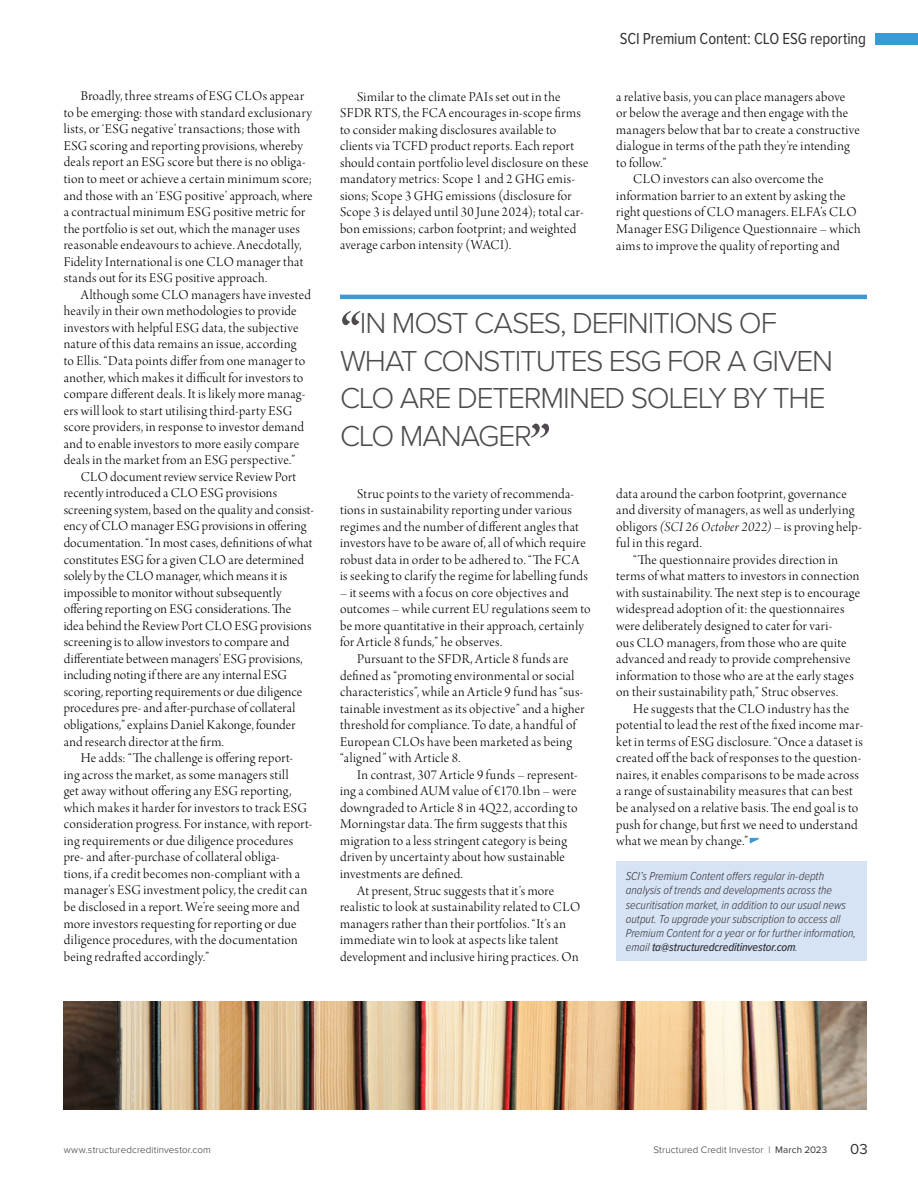
<style>
.page{position:relative;width:918px;height:1188px;background:#fff}
.page>*{position:absolute;margin:0;border:0;box-sizing:border-box;transform-origin:0 0}
.t1{font:300 30px/37.5px "Proxima Nova";letter-spacing:-.04em;color:#4f4a4f}
.t2{font:16.5px "Proxima Nova Cond";letter-spacing:-.01em;color:#323035}
.t3{font:15px "Proxima Nova";color:#323035}
.t4{font:14.25px/16.5px "Arno Pro Light Display";letter-spacing:.02em;color:#000}
.t5{font:14.25px "Arno Pro Light Display";letter-spacing:.04em;color:#000}
.t6{font:italic 300 12px/14.2px "Proxima Nova Cond";color:#323035}
.t7{font:300 9.75px "Proxima Nova";letter-spacing:.015em;color:#323035}
.s1{font-family:"Arno Pro Bold Display";font-weight:400;font-size:60px}
.s2{font-family:"Arno Pro Light Italic Display"}
.s3{font-weight:500}
.s4{font-weight:400}
</style>
<div class="page">
<svg style="left:750px;top:838px;width:9px;height:6px"></svg>
<div style="left:616px;top:861px;width:251px;height:99px;background:#d6e3f4"></div>
<hr style="left:340px;top:295px;width:527px;height:4px;background:#3b99d4">
<img style="left:64px;top:1002px;width:803px;height:107px">
<div style="left:875px;top:33px;width:43px;height:11px;background:#3b99d4"></div>
<p class="t4" style="left:64px;top:89px;width:250px;text-indent:17px">Broadly, three streams of ESG CLOs appear to be emerging: those with standard exclusionary lists, or ‘ESG negative’ transactions; those with ESG scoring and reporting provisions, whereby deals report an ESG score but there is no obliga&shy;tion to meet or achieve a certain minimum score; and those with an ‘ESG positive’ approach, where a contractual minimum ESG positive metric for the portfolio is set out, which the manager uses reasonable endeavours to achieve. Anecdotally, Fidelity International is one CLO manager that stands out for its ESG positive approach.</p>
<p class="t4" style="left:64px;top:287px;width:249px;text-indent:17px">Although some CLO managers have invested heavily in their own methodologies to provide investors with helpful ESG data, the subjective nature of this data remains an issue, according<br>to Ellis. “Data points differ from one manager to another, which makes it difficult for investors to compare different deals. It is likely more manag&shy;ers will look to start utilising third-party ESG score providers, in response to investor demand and to enable investors to more easily compare deals in the market from an ESG perspective.”</p>
<p class="t4" style="left:64px;top:469px;width:252px;text-indent:17px">CLO document review service Review Port recently introduced a CLO ESG provisions screening system, based on the quality and consist&shy;ency of CLO manager ESG provisions in offering documentation. “In most cases, definitions of what constitutes ESG for a given CLO are determined solely by the CLO manager, which means it is impossible to monitor without subsequently offering reporting on ESG considerations. The idea behind the Review Port CLO ESG provisions screening is to allow investors to compare and differentiate between managers’ ESG provisions, including noting if there are any internal ESG scoring, reporting requirements or due diligence procedures pre- and after-purchase of collateral obligations,” explains Daniel Kakonge, founder and research director at the firm.</p>
<p class="t4" style="left:64px;top:751px;width:250px;text-indent:17px">He adds: “The challenge is offering report&shy;ing across the market, as some managers still<br>get away without offering any ESG reporting, which makes it harder for investors to track ESG consideration progress. For instance, with report&shy;ing requirements or due diligence procedures pre- and after-purchase of collateral obliga-<br>tions, if a credit becomes non-compliant with a manager’s ESG investment policy, the credit can be disclosed in a report. We’re seeing more and more investors requesting for reporting or due diligence procedures, with the documentation being redrafted accordingly.”</p>
<p class="t4" style="left:340px;top:89px;width:250px;text-indent:17px">Similar to the climate PAIs set out in the SFDR RTS, the FCA encourages in-scope firms to consider making disclosures available to clients via TCFD product reports. Each report should contain portfolio level disclosure on these mandatory metrics: Scope 1 and 2 GHG emis&shy;sions; Scope 3 GHG emissions (disclosure for Scope 3 is delayed until 30 June 2024); total car&shy;bon emissions; carbon footprint; and weighted average carbon intensity (WACI).</p>
<p class="t2" style="left:620px;top:27px;width:248px">SCI Premium Content: CLO ESG reporting</p>
<p class="t4" style="left:616px;top:89px;width:231px">a relative basis, you can place managers above</p>
<p class="t4" style="left:616px;top:106px;width:233px">or below the average and then engage with the</p>
<p class="t4" style="left:616px;top:122px;width:245px">managers below that bar to create a constructive</p>
<p class="t4" style="left:616px;top:139px;width:235px">dialogue in terms of the path they’re intending</p>
<p class="t4" style="left:616px;top:155px;width:52px">to follow.”</p>
<p class="t4" style="left:633px;top:172px;width:192px">CLO investors can also overcome the</p>
<p class="t4" style="left:616px;top:188px;width:231px">information barrier to an extent by asking the</p>
<p class="t4" style="left:616px;top:205px;width:242px">right questions of CLO managers. ELFA’s CLO</p>
<p class="t4" style="left:616px;top:222px;width:246px">Manager ESG Diligence Questionnaire – which</p>
<p class="t4" style="left:616px;top:238px;width:225px">aims to improve the quality of reporting and</p>
<h1 class="t1" style="left:340px;top:303px;width:495px"><span class="s1">“</span>IN MOST CASES, DEFINITIONS OF<br>WHAT CONSTITUTES ESG FOR A GIVEN<br>CLO ARE DETERMINED SOLELY BY THE<br>CLO MANAGER<span class="s1">”</span></h1>
<p class="t4" style="left:340px;top:486px;width:249px;text-indent:17px">Struc points to the variety of recommenda&shy;tions in sustainability reporting under various regimes and the number of different angles that investors have to be aware of, all of which require robust data in order to be adhered to. “The FCA is seeking to clarify the regime for labelling funds</p>
<p class="t4" style="left:340px;top:585px;width:230px">– it seems with a focus on core objectives and</p>
<p class="t4" style="left:340px;top:602px;width:252px">outcomes – while current EU regulations seem to</p>
<p class="t4" style="left:340px;top:618px;width:246px">be more quantitative in their approach, certainly</p>
<p class="t4" style="left:340px;top:635px;width:164px">for Article 8 funds,” he observes.</p>
<p class="t4" style="left:357px;top:651px;width:213px">Pursuant to the SFDR, Article 8 funds are</p>
<p class="t4" style="left:340px;top:668px;width:236px">defined as “promoting environmental or social</p>
<p class="t4" style="left:340px;top:685px;width:245px">characteristics”, while an Article 9 fund has “sus-</p>
<p class="t4" style="left:340px;top:701px;width:246px">tainable investment as its objective” and a higher</p>
<p class="t4" style="left:340px;top:718px;width:237px">threshold for compliance. To date, a handful of</p>
<p class="t4" style="left:340px;top:734px;width:234px">European CLOs have been marketed as being</p>
<p class="t5" style="left:340px;top:750px;width:122px">“aligned” with Article 8.</p>
<p class="t4" style="left:357px;top:767px;width:222px">In contrast, 307 Article 9 funds – represent-</p>
<p class="t4" style="left:340px;top:784px;width:238px">ing a combined AUM value of €170.1bn – were</p>
<p class="t4" style="left:340px;top:800px;width:239px">downgraded to Article 8 in 4Q22, according to</p>
<p class="t4" style="left:340px;top:817px;width:229px">Morningstar data. The firm suggests that this</p>
<p class="t4" style="left:340px;top:833px;width:228px">migration to a less stringent category is being</p>
<p class="t4" style="left:340px;top:850px;width:226px">driven by uncertainty about how sustainable</p>
<p class="t4" style="left:340px;top:867px;width:124px">investments are defined.</p>
<p class="t4" style="left:357px;top:883px;width:199px">At present, Struc suggests that it’s more</p>
<p class="t4" style="left:340px;top:900px;width:242px">realistic to look at sustainability related to CLO</p>
<p class="t4" style="left:340px;top:916px;width:227px">managers rather than their portfolios. “It’s an</p>
<p class="t4" style="left:340px;top:933px;width:220px">immediate win to look at aspects like talent</p>
<p class="t4" style="left:340px;top:949px;width:240px">development and inclusive hiring practices. On</p>
<p class="t4" style="left:616px;top:486px;width:232px">data around the carbon footprint, governance</p>
<p class="t4" style="left:616px;top:503px;width:240px">and diversity of managers, as well as underlying</p>
<p class="t4" style="left:616px;top:519px;width:247px">obligors <span class="s2">(SCI 26 October 2022)</span> – is proving help-</p>
<p class="t5" style="left:616px;top:535px;width:87px">ful in this regard.</p>
<p class="t4" style="left:633px;top:552px;width:206px">“The questionnaire provides direction in</p>
<p class="t4" style="left:616px;top:569px;width:245px">terms of what matters to investors in connection</p>
<p class="t4" style="left:616px;top:585px;width:245px">with sustainability. The next step is to encourage</p>
<p class="t4" style="left:616px;top:602px;width:230px">widespread adoption of it: the questionnaires</p>
<p class="t4" style="left:616px;top:619px;width:218px">were deliberately designed to cater for vari-</p>
<p class="t4" style="left:616px;top:635px;width:232px">ous CLO managers, from those who are quite</p>
<p class="t4" style="left:616px;top:652px;width:236px">advanced and ready to provide comprehensive</p>
<p class="t4" style="left:616px;top:668px;width:239px">information to those who are at the early stages</p>
<p class="t4" style="left:616px;top:685px;width:223px">on their sustainability path,” Struc observes.</p>
<p class="t4" style="left:633px;top:701px;width:218px">He suggests that the CLO industry has the</p>
<p class="t4" style="left:616px;top:718px;width:249px">potential to lead the rest of the fixed income mar-</p>
<p class="t4" style="left:616px;top:734px;width:248px">ket in terms of ESG disclosure. “Once a dataset is</p>
<p class="t4" style="left:616px;top:751px;width:247px">created off the back of responses to the question-</p>
<p class="t4" style="left:616px;top:767px;width:244px">naires, it enables comparisons to be made across</p>
<p class="t4" style="left:616px;top:784px;width:238px">a range of sustainability measures that can best</p>
<p class="t4" style="left:616px;top:801px;width:244px">be analysed on a relative basis. The end goal is to</p>
<p class="t4" style="left:616px;top:817px;width:243px">push for change, but first we need to understand</p>
<p class="t4" style="left:616px;top:834px;width:134px">what we mean by change.”</p>
<p class="t6" style="left:626px;top:868px;width:232px">SCI’s Premium Content offers regular in-depth analysis of trends and developments across the securitisation market, in addition to our usual news output. To upgrade your subscription to access all Premium Content for a year or for further information, email <span class="s3">ta@structuredcreditinvestor.com</span>.</p>
<p class="t7" style="left:64px;top:1143px;width:149px">www.structuredcreditinvestor.com</p>
<p class="t7" style="left:654px;top:1143px;width:175px">Structured Credit Investor | <span class="s4">March 2023</span></p>
<p class="t3" style="left:850px;top:1138px;width:19px">03</p>
</div>
